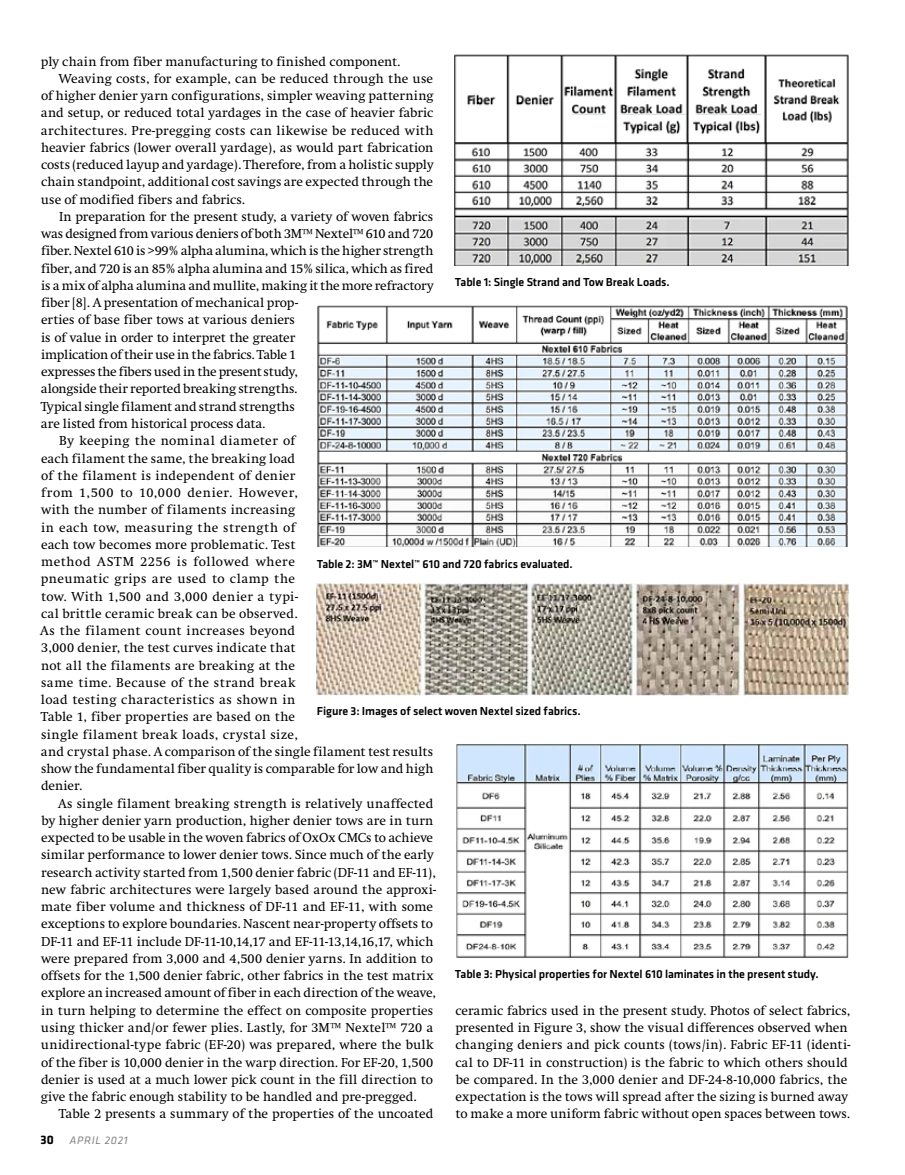
<style>
.page{position:relative;width:905px;height:1175px;background:#fff}
.page>*{position:absolute;margin:0;border:0;box-sizing:border-box;transform-origin:0 0}
.t1{font:13.5px/17.2px "Swift";letter-spacing:.005em;color:#000}
.t2{font:13.5px "Swift";letter-spacing:.03em;color:#000}
.t3{font:13.5px "Swift";letter-spacing:.035em;color:#000}
.t4{font:13.5px "Swift";letter-spacing:-.015em;color:#000}
.t5{font:13.5px "Swift";letter-spacing:-.025em;color:#000}
.t6{font:13.5px "Swift";letter-spacing:-.02em;color:#000}
.t7{font:13.5px "Swift";letter-spacing:.025em;color:#000}
.t8{font:13.5px "Swift";letter-spacing:.05em;color:#000}
.t9{font:13.5px "Swift";letter-spacing:.04em;color:#000}
.t10{font:500 12px "Klavika Basic";letter-spacing:-.005em;color:#000}
.t11{font:italic 11.25px "Klavika Basic";letter-spacing:.055em;color:#808285}
.s1{font-weight:700;font-style:normal;font-size:12.75px;color:#000}
</style>
<div class="page">
<img style="left:455px;top:54px;width:393px;height:211px">
<img style="left:456px;top:744px;width:392px;height:214px">
<img style="left:317px;top:305px;width:531px;height:241px">
<img style="left:317px;top:583px;width:531px;height:113px">
<p class="t1" style="left:41px;top:53px;width:361px">ply chain from fiber manufacturing to finished component.</p>
<p class="t1" style="left:59px;top:70px;width:376px">Weaving costs, for example, can be reduced through the use</p>
<p class="t1" style="left:41px;top:87px;width:394px">of higher denier yarn configurations, simpler weaving patterning</p>
<p class="t1" style="left:41px;top:105px;width:394px">and setup, or reduced total yardages in the case of heavier fabric</p>
<p class="t1" style="left:41px;top:122px;width:394px">architectures. Pre-pregging costs can likewise be reduced with</p>
<p class="t1" style="left:41px;top:139px;width:394px">heavier fabrics (lower overall yardage), as would part fabrication</p>
<p class="t1" style="left:41px;top:156px;width:394px">costs (reduced layup and yardage). Therefore, from a holistic supply</p>
<p class="t1" style="left:41px;top:174px;width:393px">chain standpoint, additional cost savings are expected through the</p>
<p class="t1" style="left:41px;top:191px;width:205px">use of modified fibers and fabrics.</p>
<p class="t1" style="left:59px;top:208px;width:375px">In preparation for the present study, a variety of woven fabrics</p>
<p class="t1" style="left:41px;top:225px;width:393px">was designed from various deniers of both 3M™ Nextel™ 610 and 720</p>
<p class="t1" style="left:41px;top:243px;width:394px">fiber. Nextel 610 is &gt;99% alpha alumina, which is the higher strength</p>
<p class="t1" style="left:41px;top:260px;width:394px">fiber, and 720 is an 85% alpha alumina and 15% silica, which as fired</p>
<p class="t1" style="left:41px;top:277px;width:394px">is a mix of alpha alumina and mullite, making it the more refractory</p>
<p class="t1" style="left:41px;top:294px;width:258px">fiber [8]. A presentation of mechanical prop-</p>
<p class="t1" style="left:41px;top:312px;width:255px">erties of base fiber tows at various deniers</p>
<p class="t1" style="left:41px;top:329px;width:256px">is of value in order to interpret the greater</p>
<p class="t5" style="left:41px;top:347px;width:257px">implication of their use in the fabrics. Table 1</p>
<p class="t6" style="left:41px;top:364px;width:258px">expresses the fibers used in the present study,</p>
<p class="t1" style="left:41px;top:381px;width:258px">alongside their reported breaking strengths.</p>
<p class="t1" style="left:41px;top:398px;width:256px">Typical single filament and strand strengths</p>
<p class="t1" style="left:41px;top:415px;width:226px">are listed from historical process data.</p>
<p class="t2" style="left:59px;top:433px;width:238px">By keeping the nominal diameter of</p>
<p class="t1" style="left:41px;top:450px;width:256px">each filament the same, the breaking load</p>
<p class="t1" style="left:41px;top:467px;width:256px">of the filament is independent of denier</p>
<p class="t8" style="left:41px;top:485px;width:258px">from 1,500 to 10,000 denier. However,</p>
<p class="t1" style="left:41px;top:501px;width:256px">with the number of filaments increasing</p>
<p class="t3" style="left:41px;top:520px;width:256px">in each tow, measuring the strength of</p>
<p class="t1" style="left:41px;top:536px;width:256px">each tow becomes more problematic. Test</p>
<p class="t9" style="left:41px;top:554px;width:255px">method ASTM 2256 is followed where</p>
<p class="t3" style="left:41px;top:571px;width:255px">pneumatic grips are used to clamp the</p>
<p class="t3" style="left:41px;top:589px;width:258px">tow. With 1,500 and 3,000 denier a typi-</p>
<p class="t1" style="left:41px;top:605px;width:258px">cal brittle ceramic break can be observed.</p>
<p class="t2" style="left:40px;top:623px;width:257px">As the filament count increases beyond</p>
<p class="t1" style="left:41px;top:639px;width:256px">3,000 denier, the test curves indicate that</p>
<p class="t1" style="left:41px;top:657px;width:255px">not all the filaments are breaking at the</p>
<p class="t2" style="left:41px;top:675px;width:256px">same time. Because of the strand break</p>
<p class="t7" style="left:41px;top:692px;width:256px">load testing characteristics as shown in</p>
<p class="t1" style="left:41px;top:708px;width:256px">Table 1, fiber properties are based on the</p>
<p class="t2" style="left:41px;top:727px;width:258px">single filament break loads, crystal size,</p>
<p class="t1" style="left:41px;top:743px;width:393px">and crystal phase. A comparison of the single filament test results</p>
<p class="t1" style="left:41px;top:760px;width:394px">show the fundamental fiber quality is comparable for low and high</p>
<p class="t1" style="left:41px;top:777px;width:43px">denier.</p>
<p class="t1" style="left:58px;top:795px;width:377px">As single filament breaking strength is relatively unaffected</p>
<p class="t1" style="left:41px;top:812px;width:393px">by higher denier yarn production, higher denier tows are in turn</p>
<p class="t1" style="left:41px;top:829px;width:393px">expected to be usable in the woven fabrics of OxOx CMCs to achieve</p>
<p class="t1" style="left:41px;top:846px;width:394px">similar performance to lower denier tows. Since much of the early</p>
<p class="t1" style="left:41px;top:864px;width:396px">research activity started from 1,500 denier fabric (DF-11 and EF-11),</p>
<p class="t1" style="left:41px;top:881px;width:396px">new fabric architectures were largely based around the approxi-</p>
<p class="t1" style="left:41px;top:898px;width:393px">mate fiber volume and thickness of DF-11 and EF-11, with some</p>
<p class="t1" style="left:41px;top:915px;width:393px">exceptions to explore boundaries. Nascent near-property offsets to</p>
<p class="t4" style="left:41px;top:934px;width:394px">DF-11 and EF-11 include DF-11-10,14,17 and EF-11-13,14,16,17, which</p>
<p class="t1" style="left:41px;top:950px;width:393px">were prepared from 3,000 and 4,500 denier yarns. In addition to</p>
<p class="t1" style="left:41px;top:967px;width:394px">offsets for the 1,500 denier fabric, other fabrics in the test matrix</p>
<p class="t1" style="left:41px;top:984px;width:396px">explore an increased amount of fiber in each direction of the weave,</p>
<p class="t1" style="left:41px;top:1002px;width:393px">in turn helping to determine the effect on composite properties</p>
<p class="t1" style="left:41px;top:1019px;width:394px">using thicker and/or fewer plies. Lastly, for 3M™ Nextel™ 720 a</p>
<p class="t1" style="left:41px;top:1036px;width:394px">unidirectional-type fabric (EF-20) was prepared, where the bulk</p>
<p class="t1" style="left:41px;top:1053px;width:393px">of the fiber is 10,000 denier in the warp direction. For EF-20, 1,500</p>
<p class="t1" style="left:41px;top:1071px;width:393px">denier is used at a much lower pick count in the fill direction to</p>
<p class="t1" style="left:41px;top:1088px;width:377px">give the fabric enough stability to be handled and pre-pregged.</p>
<p class="t1" style="left:59px;top:1105px;width:376px">Table 2 presents a summary of the properties of the uncoated</p>
<p class="t10" style="left:455px;top:274px;width:216px">Table 1: Single Strand and Tow Break Loads.</p>
<p class="t10" style="left:317px;top:556px;width:257px">Table 2: 3M™ Nextel™ 610 and 720 fabrics evaluated.</p>
<p class="t10" style="left:317px;top:702px;width:265px">Figure 3: Images of select woven Nextel sized fabrics.</p>
<p class="t10" style="left:455px;top:965px;width:365px">Table 3: Physical properties for Nextel 610 laminates in the present study.</p>
<p class="t1" style="left:455px;top:1002px;width:396px">ceramic fabrics used in the present study. Photos of select fabrics, presented in Figure 3, show the visual differences observed when changing deniers and pick counts (tows/in). Fabric EF-11 (identi&shy;cal to DF-11 in construction) is the fabric to which others should be compared. In the 3,000 denier and DF-24-8-10,000 fabrics, the expectation is the tows will spread after the sizing is burned away to make a more uniform fabric without open spaces between tows.</p>
<p class="t11" style="left:40px;top:1133px;width:89px"><span class="s1">30</span> APRIL 2021</p>
</div>
